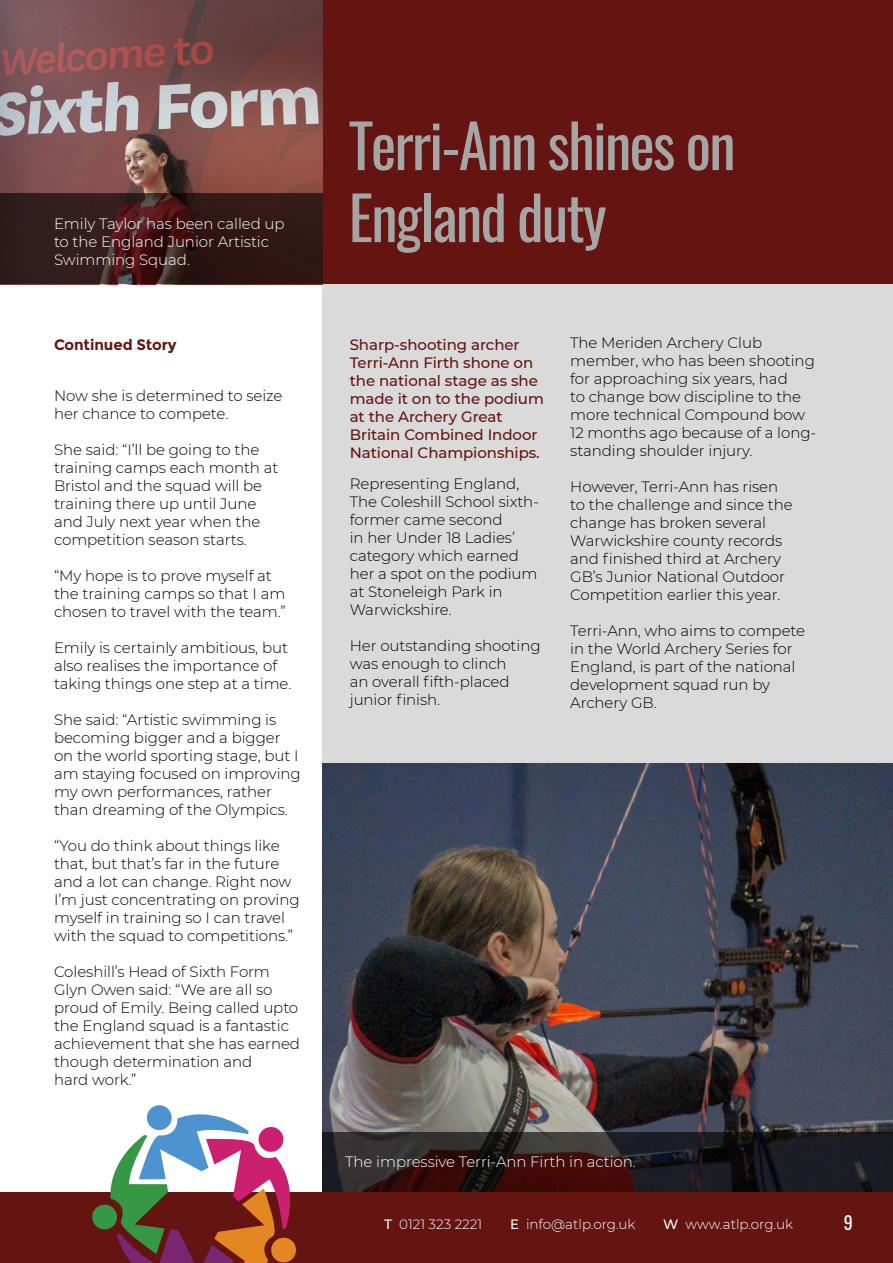
<style>
.page{position:relative;width:893px;height:1263px;background:#fff}
.page>*{position:absolute;margin:0;border:0;box-sizing:border-box;transform-origin:0 0}
.t1{font:60px/72px "Oswald";letter-spacing:-.03em;color:#a6a5a5}
.t2{font:18px "Oswald";color:#fff}
.t3{font:300 15px/18px "Montserrat";letter-spacing:-.005em;color:#000}
.t4{font:500 15px/18px "Montserrat";letter-spacing:-.005em;color:#641411}
.t5{font:300 15px/18px "Montserrat";letter-spacing:-.005em;color:#fff}
.t6{font:700 15px "Montserrat";letter-spacing:-.005em;color:#641411}
.t7{font:300 13.5px "Montserrat";color:#fff}
.s1{font-weight:500}
</style>
<div class="page">
<div style="left:323px;top:0;width:570px;height:1263px;background:#dadada"></div>
<img style="left:323px;top:763px;width:570px;height:369px">
<svg style="left:323px;top:1132px;width:570px;height:61px;background:#281b1d"></svg>
<div style="left:0;top:0;width:893px;height:284px;background:#641411"></div>
<div style="left:0;top:1193px;width:893px;height:70px;background:#641411"></div>
<img style="left:0;top:0;width:323px;height:193px">
<svg style="left:0;top:193px;width:323px;height:91px;background:#351a19"></svg>
<svg style="left:91px;top:1105px;width:209px;height:158px"></svg>
<p class="t5" style="left:54px;top:214px;width:232px">Emily Taylor has been called up to the England Junior Artistic<br>Swimming Squad.</p>
<p class="t6" style="left:54px;top:336px;width:124px">Continued Story</p>
<p class="t3" style="left:54px;top:386px;width:230px">Now she is determined to seize her chance to compete.</p>
<p class="t3" style="left:54px;top:440px;width:226px">She said: “I’ll be going to the training camps each month at<br>Bristol and the squad will be training there up until June and July next year when the competition season starts.</p>
<p class="t3" style="left:54px;top:566px;width:233px">“My hope is to prove myself at the training camps so that I am chosen to travel with the team.”</p>
<p class="t3" style="left:54px;top:638px;width:239px">Emily is certainly ambitious, but also realises the importance of taking things one step at a time.</p>
<p class="t3" style="left:54px;top:710px;width:248px">She said: “Artistic swimming is becoming bigger and a bigger on the world sporting stage, but I am staying focused on improving my own performances, rather than dreaming of the Olympics.</p>
<p class="t3" style="left:54px;top:836px;width:247px">“You do think about things like that, but that’s far in the future and a lot can change. Right now<br>I’m just concentrating on proving myself in training so I can travel with the squad to competitions.”</p>
<p class="t3" style="left:54px;top:962px;width:248px">Coleshill’s Head of Sixth Form<br>Glyn Owen said: “We are all so proud of Emily. Being called upto the England squad is a fantastic achievement that she has earned though determination and<br>hard work.”</p>
<h1 class="t1" style="left:349px;top:104px;width:388px">Terri-Ann shines on<br>England duty</h1>
<p class="t4" style="left:350px;top:335px;width:196px">Sharp-shooting archer<br>Terri-Ann Firth shone on the national stage as she made it on to the podium at the Archery Great<br>Britain Combined Indoor<br>National Championships.</p>
<p class="t3" style="left:350px;top:474px;width:191px">Representing England,<br>The Coleshill School sixth&shy;former came second<br>in her Under 18 Ladies’ category which earned her a spot on the podium at Stoneleigh Park in<br>Warwickshire.</p>
<p class="t3" style="left:350px;top:636px;width:192px">Her outstanding shooting was enough to clinch<br>an overall fifth-placed junior finish.</p>
<p class="t3" style="left:570px;top:333px;width:247px">The Meriden Archery Club member, who has been shooting for approaching six years, had<br>to change bow discipline to the more technical Compound bow<br>12 months ago because of a long&shy;standing shoulder injury.</p>
<p class="t3" style="left:570px;top:477px;width:224px">However, Terri-Ann has risen to the challenge and since the change has broken several<br>Warwickshire county records and finished third at Archery<br>GB’s Junior National Outdoor<br>Competition earlier this year.</p>
<p class="t3" style="left:570px;top:621px;width:236px">Terri-Ann, who aims to compete in the World Archery Series for<br>England, is part of the national development squad run by<br>Archery GB.</p>
<p class="t5" style="left:345px;top:1152px;width:292px">The impressive Terri-Ann Firth in action.</p>
<p class="t7" style="left:384px;top:1215px;width:99px"><span class="s1">T</span> 0121 323 2221</p>
<p class="t7" style="left:510px;top:1215px;width:127px"><span class="s1">E</span> info@atlp.org.uk</p>
<p class="t7" style="left:663px;top:1215px;width:131px"><span class="s1">W</span> www.atlp.org.uk</p>
<p class="t2" style="left:844px;top:1207px;width:11px">9</p>
</div>
